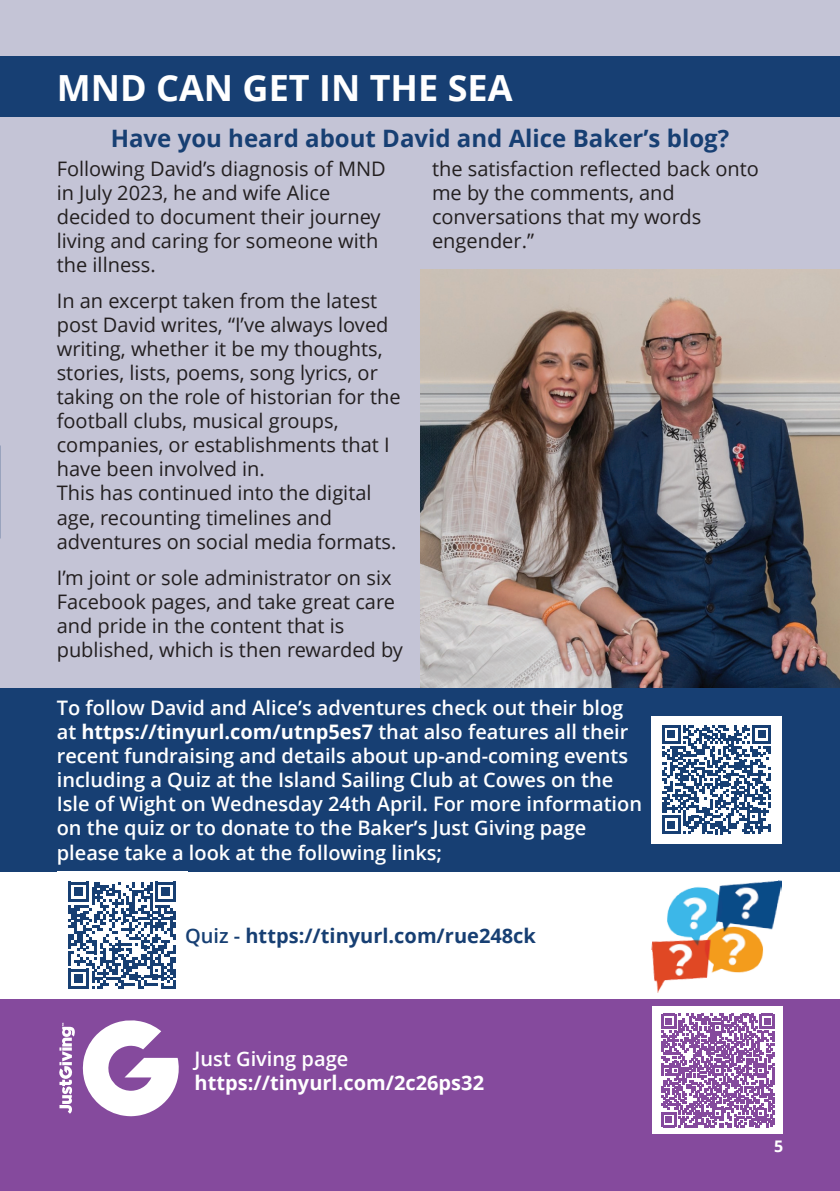
<style>
.page{position:relative;width:840px;height:1191px;background:#fff}
.page>*{position:absolute;margin:0;border:0;box-sizing:border-box;transform-origin:0 0}
.t1{font:700 36px "Open Sans";color:#fff}
.t2{font:700 24px "Open Sans";color:#173f73}
.t3{font:20px/24px "Open Sans";color:#231f20}
.t4{font:600 20px/24px "Open Sans";color:#fff}
.t5{font:700 20px "Open Sans";color:#173f73}
.t6{font:700 20px "Open Sans";color:#fff}
.t7{font:700 16px "Open Sans";color:#fff}
.s1{font-weight:700}
.s2{font-weight:600}
</style>
<div class="page">
<div style="left:0;top:0;width:839px;height:1191px;background:#c4c4d6"></div>
<div style="left:0;top:57px;width:839px;height:60px;background:#173f73"></div>
<img style="left:420px;top:270px;width:419px;height:417px">
<div style="left:0;top:687px;width:839px;height:184px;background:#173f73"></div>
<div style="left:0;top:872px;width:839px;height:127px;background:#fff"></div>
<div style="left:0;top:999px;width:839px;height:192px;background:#854a9d"></div>
<div style="left:57px;top:871px;width:130px;height:128px;background:#fff"></div>
<svg style="left:68px;top:881px;width:108px;height:108px"></svg>
<img style="left:651px;top:880px;width:131px;height:113px">
<div style="left:652px;top:1006px;width:130px;height:128px;background:#fff"></div>
<svg style="left:661px;top:1013px;width:113px;height:114px"></svg>
<div style="left:651px;top:716px;width:130px;height:127px;background:#fff"></div>
<svg style="left:662px;top:725px;width:108px;height:109px"></svg>
<svg style="left:82px;top:1020px;width:97px;height:96px"></svg>
<svg style="left:59px;top:1022px;width:16px;height:91px"></svg>
<h1 class="t1" style="left:57px;top:62px;width:457px">MND CAN GET IN THE SEA</h1>
<p class="t2" style="left:111px;top:121px;width:619px">Have you heard about David and Alice Baker’s blog?</p>
<p class="t3" style="left:57px;top:157px;width:330px">Following David’s diagnosis of MND in July 2023, he and wife Alice decided to document their journey living and caring for someone with the illness.</p>
<p class="t3" style="left:57px;top:289px;width:345px">In an excerpt taken from the latest post David writes, “I’ve always loved writing, whether it be my thoughts, stories, lists, poems, song lyrics, or taking on the role of historian for the football clubs, musical groups, companies, or establishments that I have been involved in.<br>This has continued into the digital age, recounting timelines and adventures on social media formats.</p>
<p class="t3" style="left:57px;top:565px;width:347px">I’m joint or sole administrator on six Facebook pages, and take great care and pride in the content that is published, which is then rewarded by</p>
<p class="t3" style="left:432px;top:157px;width:328px">the satisfaction reflected back onto me by the comments, and conversations that my words engender.”</p>
<p class="t4" style="left:57px;top:696px;width:586px">To follow David and Alice’s adventures check out their blog at <span class="s1">https://tinyurl.com/utnp5es7</span> that also features all their recent fundraising and details about up-and-coming events including a Quiz at the Island Sailing Club at Cowes on the Isle of Wight on Wednesday 24th April. For more information on the quiz or to donate to the Baker’s Just Giving page please take a look at the following links;</p>
<p class="t5" style="left:185px;top:921px;width:352px"><span class="s2">Quiz -</span> https://tinyurl.com/rue248ck</p>
<p class="t4" style="left:194px;top:1046px;width:155px">Just Giving page</p>
<p class="t6" style="left:194px;top:1068px;width:291px">https://tinyurl.com/2c26ps32</p>
<p class="t7" style="left:773px;top:1135px;width:11px">5</p>
</div>
